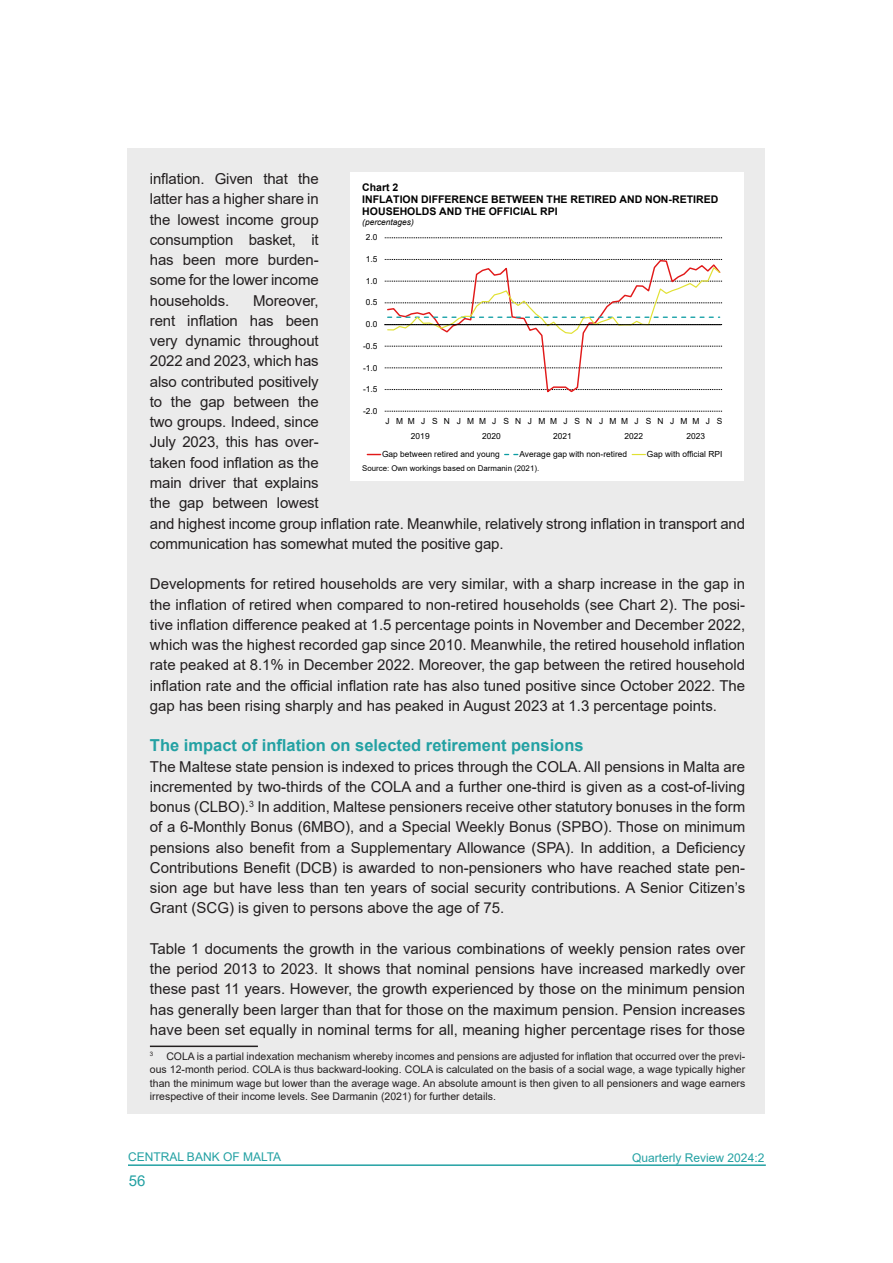
<style>
.page{position:relative;width:893px;height:1263px;background:#fff}
.page>*{position:absolute;margin:0;border:0;box-sizing:border-box;transform-origin:0 0}
.QR_Subhead_Level_1{font:700 16.5px "Arial";color:#23a1a3}
.QR_Normal_Text{font:15px/20.2px "Arial";letter-spacing:-.01em;color:#231f20;text-align:justify}
.t1{font:15px "Arial";color:#23a1a3}
.t2{font:12px "Arial";color:#23a1a3}
.QR_Footnote{font:10.5px/13.5px "Arial";color:#231f20;text-align:justify}
.t3{font:700 10.5px/12.1px "Arial";color:#000}
.t4{font:8.4px "Arial";letter-spacing:.005em;color:#000}
.t5{font:8.4px/14.9px "Arial";letter-spacing:.75em;color:#000}
.t6{font:italic 8.4px "Arial";color:#000}
.t7{font:7.8px "Arial";letter-spacing:.005em;color:#000}
</style>
<div class="page">
<hr style="left:128px;top:1164px;width:638px;height:2px;background:#23a1a3">
<div style="left:128px;top:149px;width:637px;height:965px;background:#ebebeb"></div>
<hr style="left:150px;top:1045px;width:108px;height:2px;background:#231f20">
<div style="left:351px;top:172px;width:393px;height:308px;background:#fff"></div>
<svg style="left:385px;top:411px;width:338px;height:1px"></svg>
<svg style="left:385px;top:238px;width:337px;height:1px"></svg>
<svg style="left:386px;top:259px;width:336px;height:134px"></svg>
<svg style="left:385px;top:266px;width:338px;height:69px"></svg>
<svg style="left:367px;top:454px;width:14px;height:1px"></svg>
<svg style="left:632px;top:454px;width:13px;height:1px"></svg>
<hr style="left:384px;top:324px;width:337px;height:1px;background:#000">
<p class="QR_Normal_Text" style="left:150px;top:169px;width:170px">inflation. Given that the latter has a higher share in the lowest income group consumption basket, it has been more burden&shy;some for the lower income households.</p>
<p class="t3" style="left:362px;top:181px;width:358px">Chart 2<br>INFLATION DIFFERENCE BETWEEN THE RETIRED AND NON-RETIRED<br>HOUSEHOLDS AND THE OFFICIAL RPI</p>
<p class="t6" style="left:362px;top:217px;width:53px">(percentages)</p>
<p class="t4" style="left:366px;top:232px;width:13px">2.0</p>
<p class="t4" style="left:366px;top:253px;width:13px">1.5</p>
<p class="t4" style="left:366px;top:275px;width:13px">1.0</p>
<p class="QR_Normal_Text" style="left:150px;top:290px;width:597px;text-align:left;text-indent:103px">Moreover,<br>rent inflation has been<br>very dynamic throughout<br>2022 and 2023, which has<br>also contributed positively<br>to the gap between the<br>two groups. Indeed, since<br>July 2023, this has over-<br>taken food inflation as the<br>main driver that explains<br>the gap between lowest<br>and highest income group inflation rate. Meanwhile, relatively strong inflation in transport and communication has somewhat muted the positive gap.</p>
<p class="QR_Normal_Text" style="left:150px;top:574px;width:597px">Developments for retired households are very similar, with a sharp increase in the gap in the inflation of retired when compared to non-retired households (see Chart 2). The posi&shy;tive inflation difference peaked at 1.5 percentage points in November and December 2022, which was the highest recorded gap since 2010. Meanwhile, the retired household inflation rate peaked at 8.1% in December 2022. Moreover, the gap between the retired household inflation rate and the official inflation rate has also tuned positive since October 2022. The gap has been rising sharply and has peaked in August 2023 at 1.3 percentage points.</p>
<p class="QR_Subhead_Level_1" style="left:150px;top:734px;width:435px">The impact of inflation on selected retirement pensions</p>
<p class="QR_Normal_Text" style="left:150px;top:756px;width:597px">The Maltese state pension is indexed to prices through the COLA. All pensions in Malta are incremented by two-thirds of the COLA and a further one-third is given as a cost-of-living bonus (CLBO).<sup>3</sup> In addition, Maltese pensioners receive other statutory bonuses in the form of a 6-Monthly Bonus (6MBO), and a Special Weekly Bonus (SPBO). Those on minimum pensions also benefit from a Supplementary Allowance (SPA). In addition, a Deficiency Contributions Benefit (DCB) is awarded to non-pensioners who have reached state pen&shy;sion age but have less than ten years of social security contributions. A Senior Citizen’s Grant (SCG) is given to persons above the age of 75.</p>
<p class="QR_Normal_Text" style="left:150px;top:938px;width:597px">Table 1 documents the growth in the various combinations of weekly pension rates over the period 2013 to 2023. It shows that nominal pensions have increased markedly over these past 11 years. However, the growth experienced by those on the minimum pension has generally been larger than that for those on the maximum pension. Pension increases have been set equally in nominal terms for all, meaning higher percentage rises for those</p>
<p class="QR_Footnote" style="left:150px;top:1049px;width:597px"><sup>3</sup> COLA is a partial indexation mechanism whereby incomes and pensions are adjusted for inflation that occurred over the previ&shy;ous 12-month period. COLA is thus backward-looking. COLA is calculated on the basis of a social wage, a wage typically higher than the minimum wage but lower than the average wage. An absolute amount is then given to all pensioners and wage earners irrespective of their income levels. See Darmanin (2021) for further details.</p>
<p class="t4" style="left:366px;top:297px;width:13px">0.5</p>
<p class="t4" style="left:366px;top:318px;width:13px">0.0</p>
<p class="t4" style="left:363px;top:340px;width:16px">-0.5</p>
<p class="t4" style="left:363px;top:362px;width:16px">-1.0</p>
<p class="t4" style="left:363px;top:383px;width:16px">-1.5</p>
<p class="t4" style="left:363px;top:405px;width:16px">-2.0</p>
<p class="t5" style="left:411px;top:413px;width:313px;text-indent:-25px">JMMJSNJMMJSNJMMJSNJMMJSNJMMJS<br>2019</p>
<p class="t4" style="left:482px;top:430px;width:20px">2020</p>
<p class="t4" style="left:553px;top:430px;width:20px">2021</p>
<p class="t4" style="left:624px;top:430px;width:20px">2022</p>
<p class="t4" style="left:687px;top:430px;width:20px">2023</p>
<p class="t4" style="left:382px;top:448px;width:119px">Gap between retired and young</p>
<p class="t4" style="left:519px;top:448px;width:109px">Average gap with non-retired</p>
<p class="t4" style="left:647px;top:448px;width:77px">Gap with official RPI</p>
<p class="t7" style="left:362px;top:463px;width:179px">Source: Own workings based on Darmanin (2021).</p>
<p class="t2" style="left:128px;top:1149px;width:155px">CENTRAL BANK OF MALTA</p>
<p class="t2" style="left:632px;top:1150px;width:134px">Quarterly Review 2024:2</p>
<p class="t1" style="left:129px;top:1170px;width:18px">56</p>
</div>
